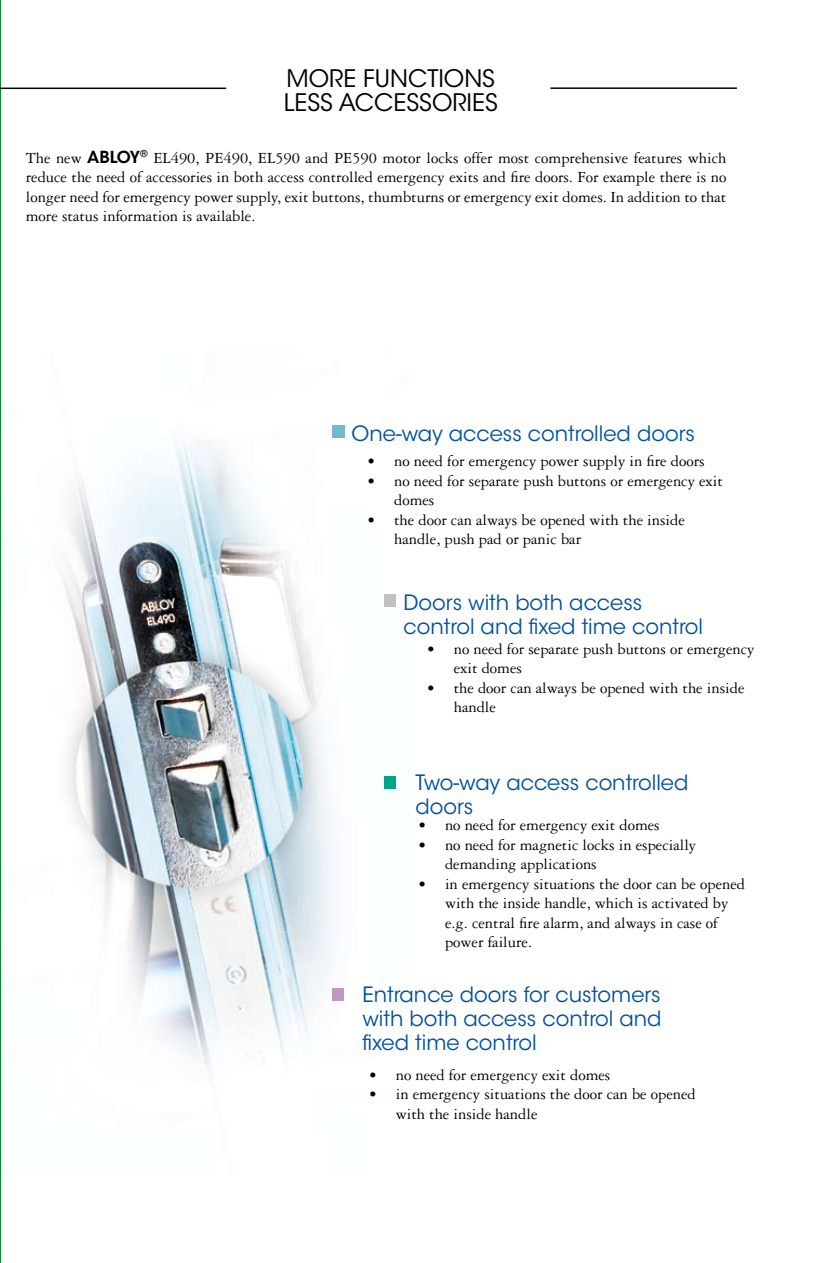
<style>
.page{position:relative;width:822px;height:1263px;background:#fff}
.page>*{position:absolute;margin:0;border:0;box-sizing:border-box;transform-origin:0 0}
.t1{font:24px/24px "ITC Avant Garde Std";color:#000}
.t2{font:21px/24px "ITC Avant Garde Std";color:#00519e}
.t3{font:16.5px/19.5px "Garamond 3 LT Std";color:#000}
.s1{font-family:"ITC Avant Garde Std";font-weight:600}
</style>
<div class="page">
<svg style="left:0;top:0;width:1px;height:1263px"></svg>
<img style="left:62px;top:425px;width:334px;height:644px">
<div style="left:333px;top:426px;width:12px;height:12px;background:#73b9d0"></div>
<hr style="left:0;top:88px;width:226px;height:1px;background:#000">
<hr style="left:550px;top:87px;width:187px;height:2px;background:#000">
<div style="left:384px;top:595px;width:12px;height:12px;background:#c0c1c2"></div>
<div style="left:384px;top:776px;width:12px;height:12px;background:#00a486"></div>
<div style="left:333px;top:988px;width:11px;height:12px;background:#c198c2"></div>
<h1 class="t1" style="left:284px;top:66px;width:216px">more functions less accessories</h1>
<p class="t3" style="left:26px;top:148px;width:702px;text-align:justify">The new <span class="s1">ABLOY</span><sup>®</sup> EL490, PE490, EL590 and PE590 motor locks offer most comprehensive features which reduce the need of accessories in both access controlled emergency exits and fire doors. For example there is no longer need for emergency power supply, exit buttons, thumbturns or emergency exit domes. In addition to that more status information is available.</p>
<p class="t2" style="left:351px;top:421px;width:345px">One-way access controlled doors</p>
<p class="t3" style="left:367px;top:452px;width:339px">• no need for emergency power supply in fire doors</p>
<p class="t3" style="left:394px;top:471px;width:330px;text-indent:-27px">• no need for separate push buttons or emergency exit domes</p>
<p class="t3" style="left:394px;top:510px;width:292px;text-indent:-27px">• the door can always be opened with the inside handle, push pad or panic bar</p>
<p class="t2" style="left:403px;top:590px;width:301px">Doors with both access control and fixed time control</p>
<p class="t3" style="left:454px;top:639px;width:302px;text-indent:-27px">• no need for separate push buttons or emergency exit domes</p>
<p class="t3" style="left:454px;top:678px;width:292px;text-indent:-27px">• the door can always be opened with the inside handle</p>
<p class="t2" style="left:415px;top:770px;width:274px">Two-way access controlled doors</p>
<p class="t3" style="left:418px;top:816px;width:243px">• no need for emergency exit domes</p>
<p class="t3" style="left:445px;top:835px;width:253px;text-indent:-27px">• no need for magnetic locks in especially demanding applications</p>
<p class="t3" style="left:445px;top:874px;width:301px;text-indent:-27px">• in emergency situations the door can be opened with the inside handle, which is activated by e.g. central fire alarm, and always in case of power failure.</p>
<p class="t2" style="left:362px;top:983px;width:301px;text-align:justify">Entrance doors for customers with both access control and fixed time control</p>
<p class="t3" style="left:369px;top:1065px;width:243px">• no need for emergency exit domes</p>
<p class="t3" style="left:396px;top:1084px;width:301px;text-indent:-27px">• in emergency situations the door can be opened with the inside handle</p>
</div>
